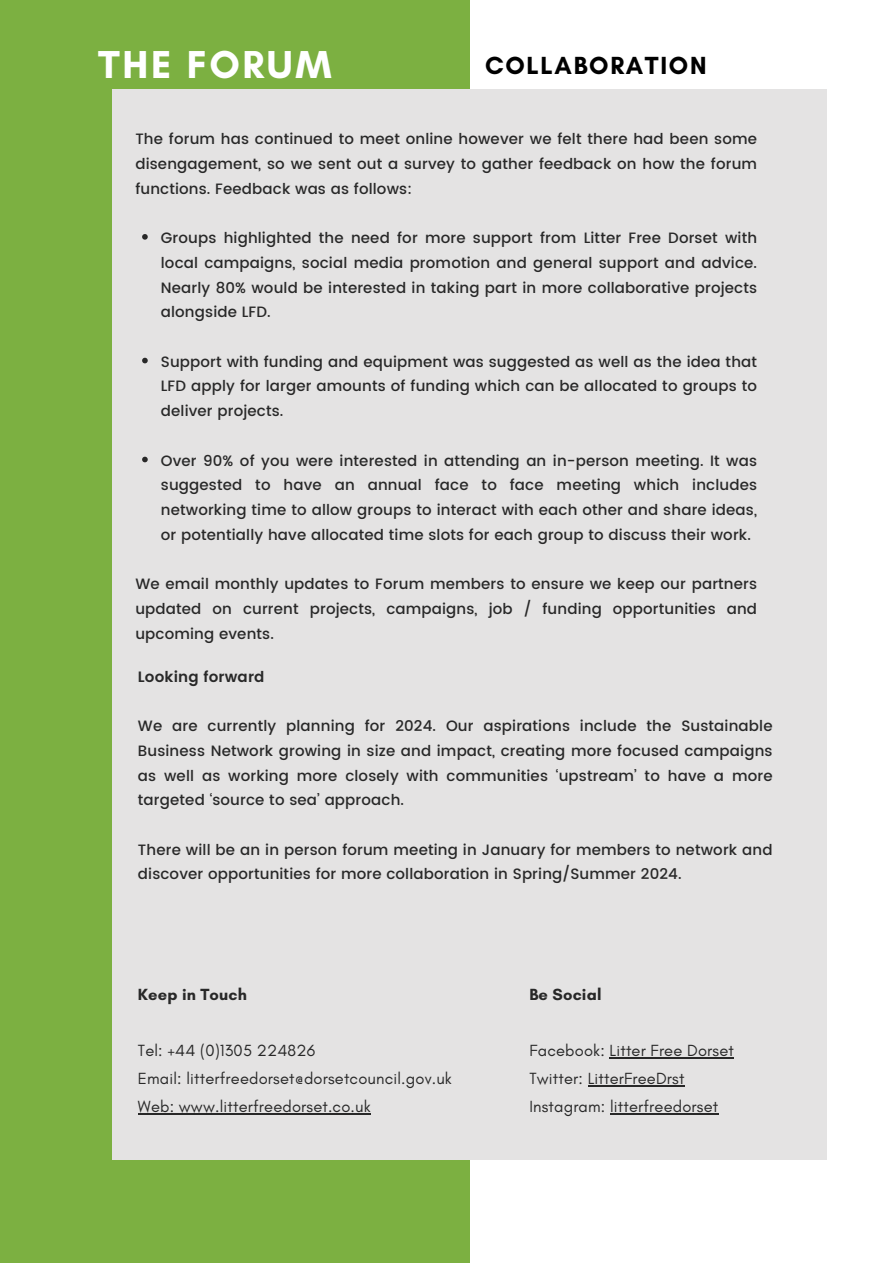
<style>
.page{position:relative;width:893px;height:1264px;background:#fff}
.page>*{position:absolute;margin:0;border:0;box-sizing:border-box;transform-origin:0 0}
.t1{font:700 39.6px "Glacial Indifference";letter-spacing:.065em;color:#fff}
.t2{font:700 25.2px "Glacial Indifference";letter-spacing:.065em;color:#000}
.t3{font:16.5px "Glacial Indifference";letter-spacing:.01em;color:#282828}
.t4{font:700 16.5px "Glacial Indifference";letter-spacing:.01em;color:#282828}
.t5{font:500 15px/24.8px "Poppins";letter-spacing:.01em;color:#282828;text-align:justify}
.t6{font:600 15px "Poppins";letter-spacing:.01em;color:#282828}
</style>
<div class="page">
<div style="left:0;top:0;width:469px;height:1262px;background:#7cb041"></div>
<div style="left:112px;top:89px;width:714px;height:1070px;background:#e4e3e3"></div>
<svg style="left:142px;top:234px;width:6px;height:6px"></svg>
<svg style="left:142px;top:358px;width:6px;height:5px"></svg>
<svg style="left:142px;top:456px;width:6px;height:6px"></svg>
<hr style="left:138px;top:1113px;width:233px;height:1px;background:#282828">
<hr style="left:609px;top:1057px;width:125px;height:1px;background:#282828">
<hr style="left:587px;top:1085px;width:97px;height:1px;background:#282828">
<hr style="left:610px;top:1113px;width:108px;height:1px;background:#282828">
<p class="t1" style="left:98px;top:40px;width:235px">THE FORUM</p>
<p class="t2" style="left:485px;top:50px;width:223px">COLLABORATION</p>
<p class="t5" style="left:135px;top:126px;width:623px">The forum has continued to meet online however we felt there had been some disengagement, so we sent out a survey to gather feedback on how the forum functions. Feedback was as follows:</p>
<p class="t5" style="left:161px;top:225px;width:597px">Groups highlighted the need for more support from Litter Free Dorset with local campaigns, social media promotion and general support and advice.<br>Nearly 80% would be interested in taking part in more collaborative projects alongside LFD.</p>
<p class="t5" style="left:161px;top:349px;width:597px">Support with funding and equipment was suggested as well as the idea that LFD apply for larger amounts of funding which can be allocated to groups to deliver projects.</p>
<p class="t5" style="left:161px;top:448px;width:597px">Over 90% of you were interested in attending an in-person meeting. It was suggested to have an annual face to face meeting which includes networking time to allow groups to interact with each other and share ideas, or potentially have allocated time slots for each group to discuss their work.</p>
<p class="t5" style="left:135px;top:572px;width:623px">We email monthly updates to Forum members to ensure we keep our partners updated on current projects, campaigns, job / funding opportunities and upcoming events.</p>
<p class="t6" style="left:138px;top:667px;width:128px">Looking forward</p>
<p class="t5" style="left:138px;top:713px;width:636px">We are currently planning for 2024. Our aspirations include the Sustainable Business Network growing in size and impact, creating more focused campaigns as well as working more closely with communities ‘upstream’ to have a more targeted ‘source to sea’ approach.</p>
<p class="t5" style="left:138px;top:837px;width:636px">There will be an in person forum meeting in January for members to network and discover opportunities for more collaboration in Spring/Summer 2024.</p>
<p class="t4" style="left:138px;top:984px;width:111px">Keep in Touch</p>
<p class="t3" style="left:138px;top:1040px;width:179px">Tel: +44 (0)1305 224826</p>
<p class="t3" style="left:138px;top:1068px;width:315px">Email: litterfreedorset@dorsetcouncil.gov.uk</p>
<p class="t3" style="left:138px;top:1096px;width:234px">Web: www.litterfreedorset.co.uk</p>
<p class="t4" style="left:529px;top:984px;width:74px">Be Social</p>
<p class="t3" style="left:529px;top:1040px;width:206px">Facebook: Litter Free Dorset</p>
<p class="t3" style="left:529px;top:1068px;width:156px">Twitter: LitterFreeDrst</p>
<p class="t3" style="left:529px;top:1096px;width:190px">Instagram: litterfreedorset</p>
</div>
